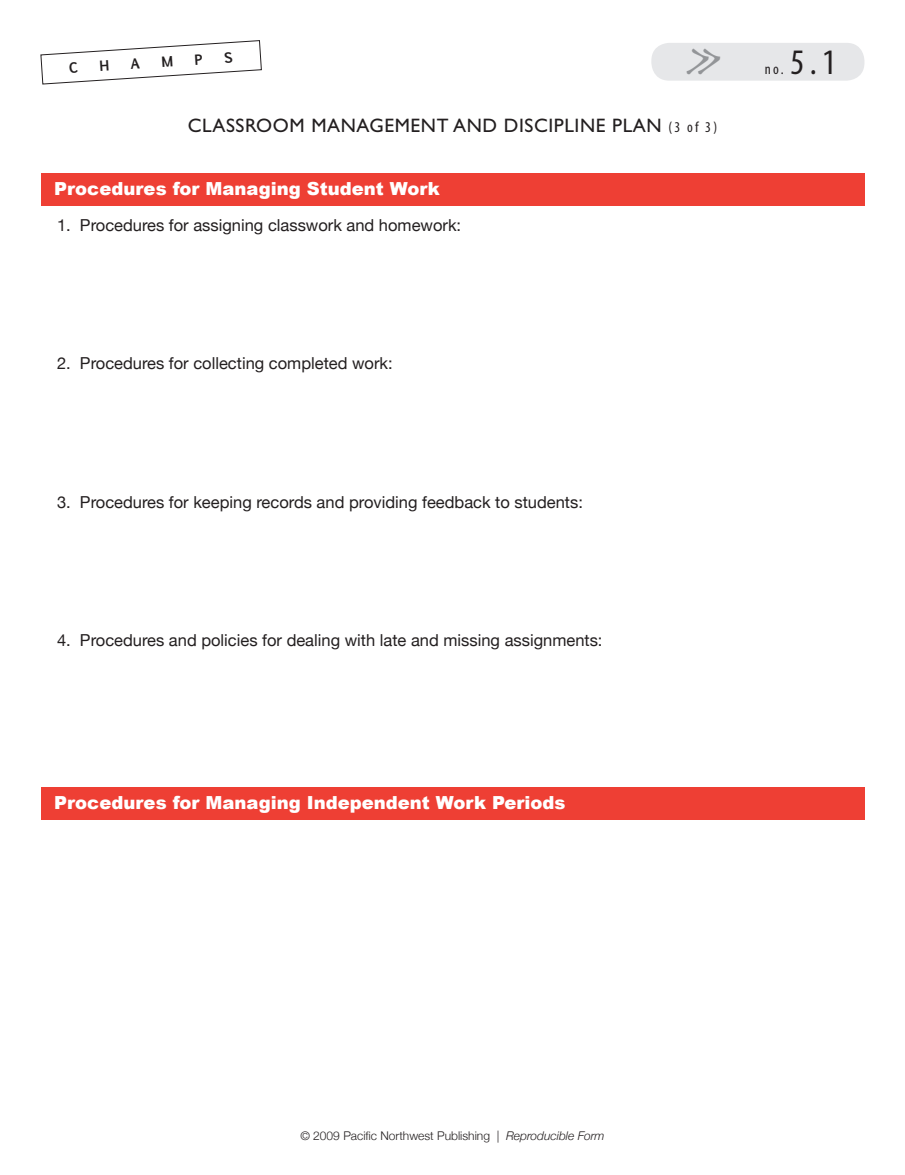
<style>
.page{position:relative;width:905px;height:1175px;background:#fff}
.page>*{position:absolute;margin:0;border:0;box-sizing:border-box;transform-origin:0 0}
.t1{font:36.75px "Handwriting Dakota";color:#939598}
.t2{font:condensed 36px "Myriad Pro";color:#231f20}
.Gill_Sans_13_pt__HEA{font:19.5px "Gill Sans Infant Std";letter-spacing:.03em;color:#231f20}
.Warnock_16_pt__WHITE{font:900 18px "Arial";color:#fff}
.Warnock_16_pt__WHITE-2{font:16.5px "Helvetica Neue";color:#231f20}
.t3{font:condensed 15px "Myriad Pro";color:#231f20}
.t4{font:300 12px "Helvetica Neue";color:#231f20}
.s1{font-family:"Myriad Pro";font-stretch:condensed;font-size:15px}
.s2{font-style:italic}
</style>
<div class="page">
<div style="left:651px;top:43px;width:213px;height:38px;background:#e6e7e9;border-radius:18px"></div>
<div style="left:40px;top:787px;width:824px;height:32px;background:#ee3f34"></div>
<div style="left:40px;top:173px;width:824px;height:33px;background:#ee3f34"></div>
<svg style="left:40px;top:40px;width:222px;height:45px"></svg>
<h1 class="t1" style="left:686px;top:41px;width:34px">»</h1>
<p class="Gill_Sans_13_pt__HEA" style="left:188px;top:114px;width:530px">CLASSROOM MANAGEMENT AND DISCIPLINE PLAN <span class="s1">(3 of 3)</span></p>
<p class="Warnock_16_pt__WHITE" style="left:54px;top:178px;width:387px">Procedures for Managing Student Work</p>
<p class="Warnock_16_pt__WHITE-2" style="left:57px;top:215px;width:405px">1. Procedures for assigning classwork and homework:</p>
<p class="t3" style="left:765px;top:60px;width:20px">no.</p>
<p class="t2" style="left:790px;top:40px;width:47px">5.1</p>
<p class="Warnock_16_pt__WHITE-2" style="left:57px;top:354px;width:337px">2. Procedures for collecting completed work:</p>
<p class="Warnock_16_pt__WHITE-2" style="left:57px;top:492px;width:527px">3. Procedures for keeping records and providing feedback to students:</p>
<p class="Warnock_16_pt__WHITE-2" style="left:57px;top:630px;width:547px">4. Procedures and policies for dealing with late and missing assignments:</p>
<p class="Warnock_16_pt__WHITE" style="left:54px;top:792px;width:513px">Procedures for Managing Independent Work Periods</p>
<p class="t4" style="left:300px;top:1128px;width:306px">© 2009 Pacific Northwest Publishing | <span class="s2">Reproducible Form</span></p>
</div>
